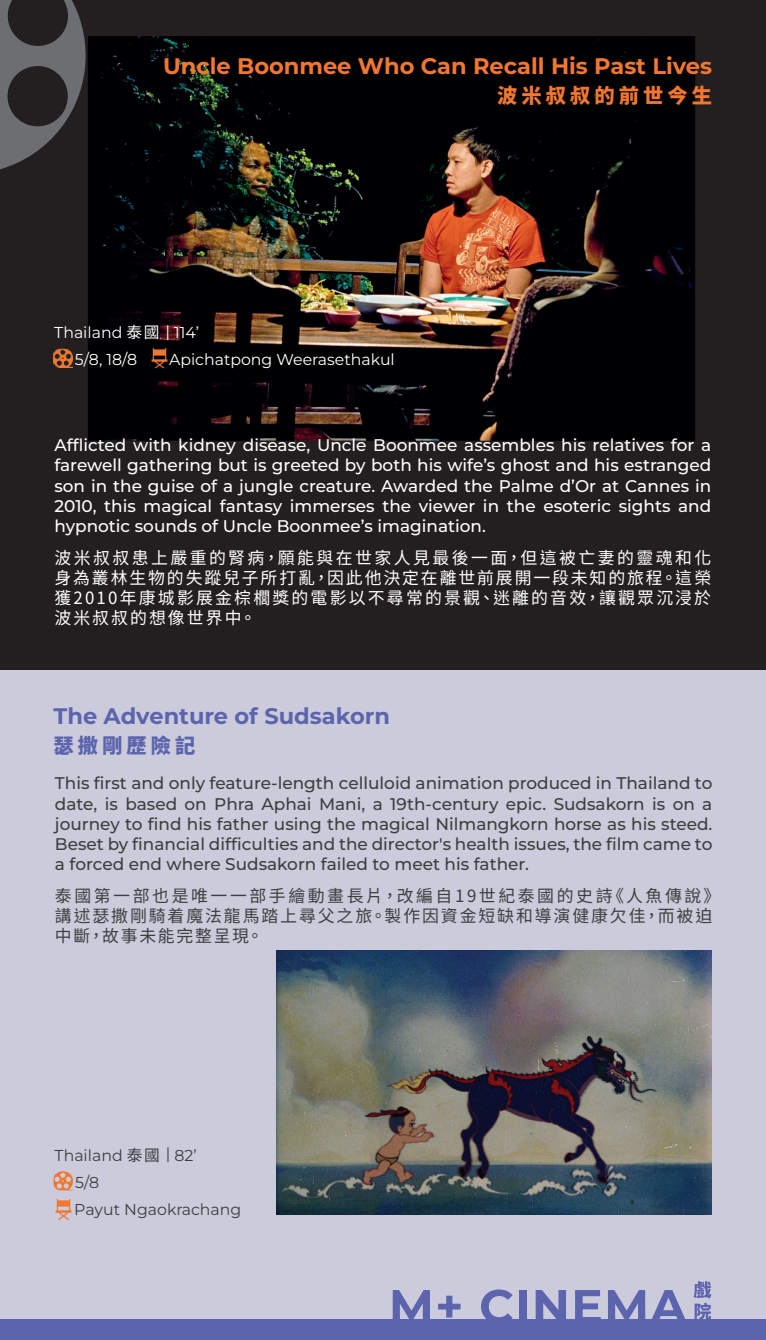
<style>
.page{position:relative;width:766px;height:1340px;background:#fff}
.page>*{position:absolute;margin:0;border:0;box-sizing:border-box;transform-origin:0 0}
.t1{font:700 22.5px "Montserrat";color:#f3772f}
.t2{font:700 22.5px "Montserrat";color:#5c64ae}
.t3{font:900 20.25px "Noto Sans CJ Ktc";letter-spacing:.2em;color:#f3772f}
.t4{font:900 20.25px "Noto Sans CJ Ktc";letter-spacing:.2em;color:#5c64ae}
.t5{font:500 16.88px/20.2px "Montserrat";color:#3e3e3f;text-align:justify}
.t6{font:500 16.88px/20.2px "Montserrat";color:#fff;text-align:justify}
.t7{font:16.88px/20.2px "Noto Sans CJ Ktc";letter-spacing:.13em;color:#fff;text-align:justify}
.t8{font:16.88px/20.2px "Noto Sans CJ Ktc";letter-spacing:.11em;color:#3e3e3f}
.t9{font:15.75px/27px "Montserrat";color:#fff}
.t10{font:15.75px/27px "Montserrat";color:#3e3e3f}
.s1{font-family:"Noto Sans CJ Ktc"}
</style>
<div class="page">
<div style="left:0;top:0;width:765px;height:670px;background:#231f20"></div>
<div style="left:0;top:670px;width:765px;height:669px;background:#cbcbdb"></div>
<img style="left:88px;top:36px;width:607px;height:405px">
<img style="left:276px;top:950px;width:435px;height:264px">
<div style="left:0;top:1319px;width:765px;height:20px;background:#5c64ae"></div>
<img style="left:149px;top:348px;width:20px;height:5px">
<svg style="left:149px;top:353px;width:21px;height:15px"></svg>
<img style="left:53px;top:349px;width:19px;height:19px">
<img style="left:54px;top:352px;width:18px;height:15px">
<img style="left:55px;top:1199px;width:17px;height:20px">
<svg style="left:55px;top:1214px;width:14px;height:1px"></svg>
<img style="left:53px;top:1171px;width:19px;height:19px">
<img style="left:55px;top:1174px;width:17px;height:15px">
<svg style="left:392px;top:1290px;width:38px;height:29px"></svg>
<div style="left:446px;top:1295px;width:6px;height:22px;background:#5c64ae"></div>
<div style="left:438px;top:1303px;width:22px;height:6px;background:#5c64ae"></div>
<svg style="left:481px;top:1289px;width:31px;height:30px"></svg>
<div style="left:519px;top:1289px;width:7px;height:34px;background:#5c64ae"></div>
<svg style="left:535px;top:1290px;width:31px;height:29px"></svg>
<svg style="left:575px;top:1290px;width:25px;height:29px"></svg>
<svg style="left:608px;top:1290px;width:77px;height:29px"></svg>
<svg style="left:693px;top:1281px;width:18px;height:38px"></svg>
<svg style="left:0;top:0;width:86px;height:169px"></svg>
<h1 class="t1" style="left:163px;top:51px;width:550px">Uncle Boonmee Who Can Recall His Past Lives</h1>
<p class="t3" style="left:497px;top:84px;width:216px">波米叔叔的前世今生</p>
<p class="t9" style="left:75px;top:318px;width:126px;text-indent:-21px">Thailand <span class="s1">泰國</span> | 114’<br>5/8, 18/8</p>
<p class="t9" style="left:169px;top:345px;width:227px">Apichatpong Weerasethakul</p>
<p class="t6" style="left:54px;top:434px;width:658px">Afflicted with kidney disease, Uncle Boonmee assembles his relatives for a farewell gathering but is greeted by both his wife’s ghost and his estranged son in the guise of a jungle creature. Awarded the Palme d’Or at Cannes in 2010, this magical fantasy immerses the viewer in the esoteric sights and hypnotic sounds of Uncle Boonmee’s imagination.</p>
<p class="t7" style="left:54px;top:548px;width:658px">波米叔叔患上嚴重的腎病，願能與在世家人見最後一面，但這被亡妻的靈魂和化身為叢林生物的失蹤兒子所打亂，因此他決定在離世前展開一段未知的旅程。這榮獲2010年康城影展金棕櫚獎的電影以不尋常的景觀、迷離的音效，讓觀眾沉浸於波米叔叔的想像世界中。</p>
<h1 class="t2" style="left:53px;top:701px;width:338px">The Adventure of Sudsakorn</h1>
<p class="t4" style="left:53px;top:734px;width:143px">瑟撒剛歷險記</p>
<p class="t5" style="left:55px;top:772px;width:658px">This first and only feature-length celluloid animation produced in Thailand to date, is based on Phra Aphai Mani, a 19th-century epic. Sudsakorn is on a journey to find his father using the magical Nilmangkorn horse as his steed.<br>Beset by financial difficulties and the director's health issues, the film came to a forced end where Sudsakorn failed to meet his father.</p>
<p class="t8" style="left:55px;top:886px;width:667px">泰國第一部也是唯一一部手繪動畫長片，改編自19世紀泰國的史詩《人魚傳說》講述瑟撒剛騎着魔法龍馬踏上尋父之旅。製作因資金短缺和導演健康欠佳，而被迫中斷，故事未能完整呈現。</p>
<p class="t10" style="left:74px;top:1141px;width:168px;text-indent:-20px">Thailand <span class="s1">泰國</span> | 82’<br>5/8<br>Payut Ngaokrachang</p>
</div>
